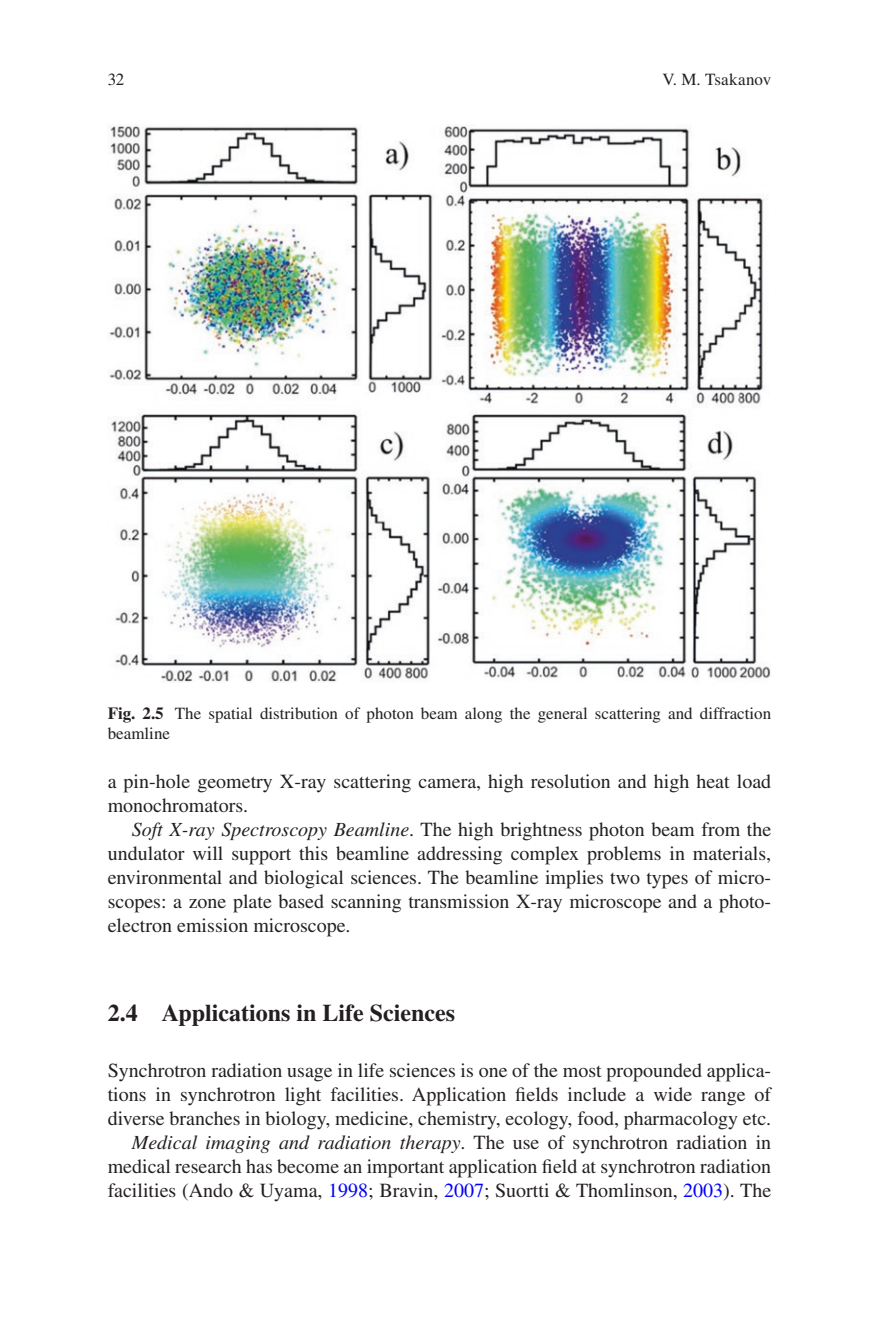
<style>
.page{position:relative;width:879px;height:1333px;background:#fff}
.page>*{position:absolute;margin:0;border:0;box-sizing:border-box;transform-origin:0 0}
.t1{font:700 24px "Times LT Std";color:#231f20}
.t2{font:20px/24px "Times LT Std";color:#231f20}
.t3{font:17px/20px "Times LT Std";color:#231f20}
.t4{font:17px "Times LT Std Roman 2";letter-spacing:.005em;color:#231f20}
.s1{font-weight:700}
.s2{font-style:italic}
.s3{color:#00f}
</style>
<div class="page">
<img style="left:108px;top:125px;width:663px;height:558px">
<p class="t3" style="left:108px;top:69px;width:18px">32</p>
<p class="t4" style="left:662px;top:70px;width:110px">V. M. Tsakanov</p>
<p class="t3" style="left:108px;top:703px;width:665px"><span class="s1">Fig. 2.5</span> The spatial distribution of photon beam along the general scattering and diffraction beamline</p>
<p class="t2" style="left:108px;top:769px;width:665px">a pin-hole geometry X-ray scattering camera, high resolution and high heat load monochromators.</p>
<p class="t2" style="left:108px;top:817px;width:665px;text-align:justify;text-indent:24px"><span class="s2">Soft X-ray Spectroscopy Beamline</span>. The high brightness photon beam from the undulator will support this beamline addressing complex problems in materials, environmental and biological sciences. The beamline implies two types of micro&shy;scopes: a zone plate based scanning transmission X-ray microscope and a photo&shy;electron emission microscope.</p>
<p class="t1" style="left:108px;top:998px;width:349px">2.4 Applications in Life Sciences</p>
<p class="t2" style="left:108px;top:1057px;width:665px;text-align:right">Synchrotron radiation usage in life sciences is one of the most propounded applica&shy;tions in synchrotron light facilities. Application fields include a wide range of diverse branches in biology, medicine, chemistry, ecology, food, pharmacology etc.<br><span class="s2">Medical imaging and radiation therapy</span>. The use of synchrotron radiation in medical research has become an important application field at synchrotron radiation facilities (Ando &amp; Uyama, <span class="s3">1998</span>; Bravin, <span class="s3">2007</span>; Suortti &amp; Thomlinson, <span class="s3">2003</span>). The</p>
</div>
